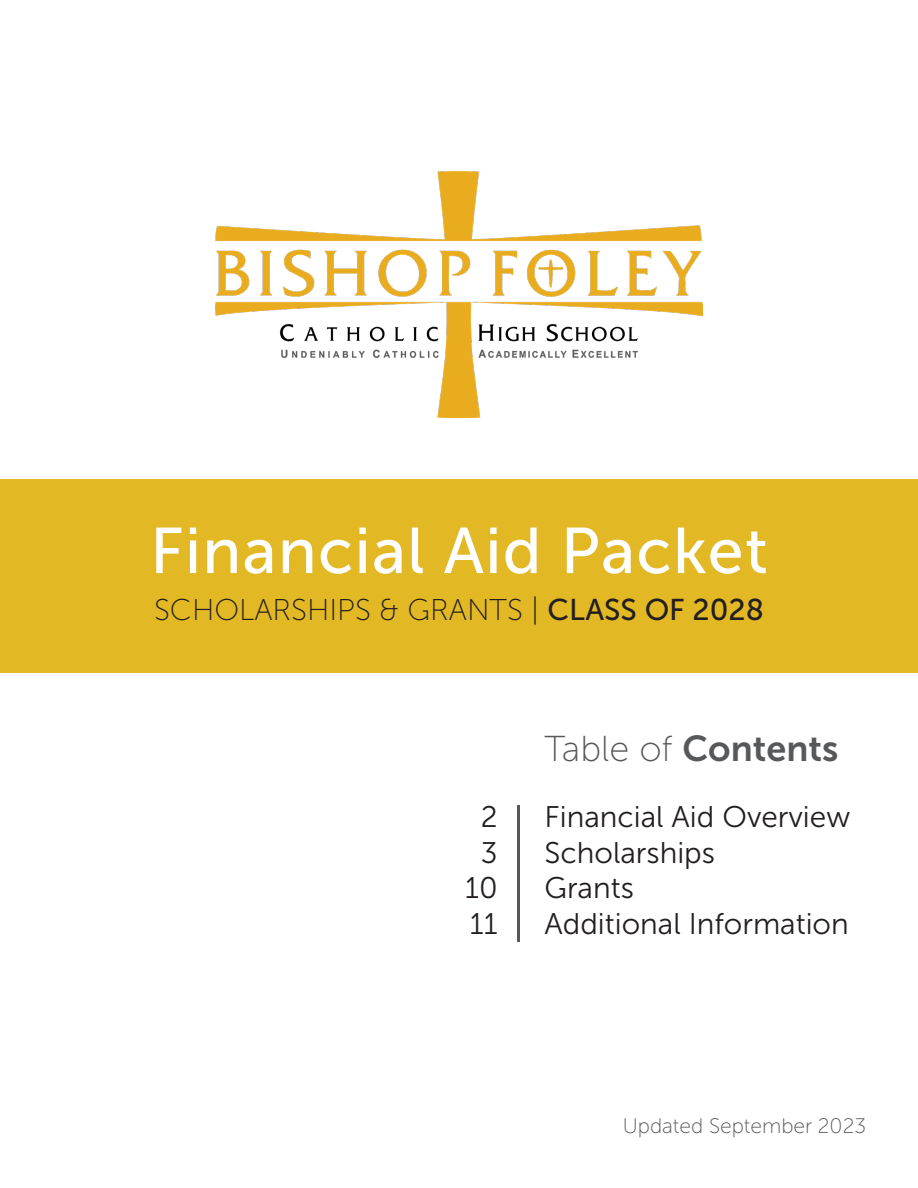
<style>
.page{position:relative;width:918px;height:1188px;background:#fff}
.page>*{position:absolute;margin:0;border:0;box-sizing:border-box;transform-origin:0 0}
.t1{font:64.5px "Museo Sans 500";letter-spacing:.02em;color:#fff}
.t2{font:36px "Museo Sans 700";color:#57585a}
.t3{font:30px "Museo Sans 100";color:#231f20}
.t4{font:29.85px "Museo Sans 300";color:#231f20}
.t5{font:21px "Museo Sans 100";color:#57585a}
.s1{font-family:"Museo Sans 500"}
.s2{font-family:"Museo Sans 100"}
</style>
<div class="page">
<img style="left:215px;top:171px;width:488px;height:246px">
<div style="left:0;top:480px;width:918px;height:193px;background:#e2b824"></div>
<hr style="left:517px;top:805px;width:3px;height:137px;background:#57585a">
<p class="t1" style="left:150px;top:516px;width:619px">Financial Aid Packet</p>
<p class="t3" style="left:154px;top:594px;width:611px">SCHOLARSHIPS &amp; GRANTS | <span class="s1">CLASS OF 2028</span></p>
<p class="t4" style="left:481px;top:801px;width:18px">2</p>
<p class="t4" style="left:481px;top:836px;width:18px">3</p>
<p class="t4" style="left:465px;top:872px;width:34px">10</p>
<p class="t4" style="left:470px;top:908px;width:29px">11</p>
<p class="t2" style="left:544px;top:729px;width:295px"><span class="s2">Table of</span> Contents</p>
<p class="t4" style="left:544px;top:801px;width:307px">Financial Aid Overview</p>
<p class="t4" style="left:544px;top:836px;width:172px">Scholarships</p>
<p class="t4" style="left:544px;top:872px;width:91px">Grants</p>
<p class="t4" style="left:544px;top:908px;width:306px">Additional Information</p>
<p class="t5" style="left:623px;top:1114px;width:245px">Updated September 2023</p>
</div>
